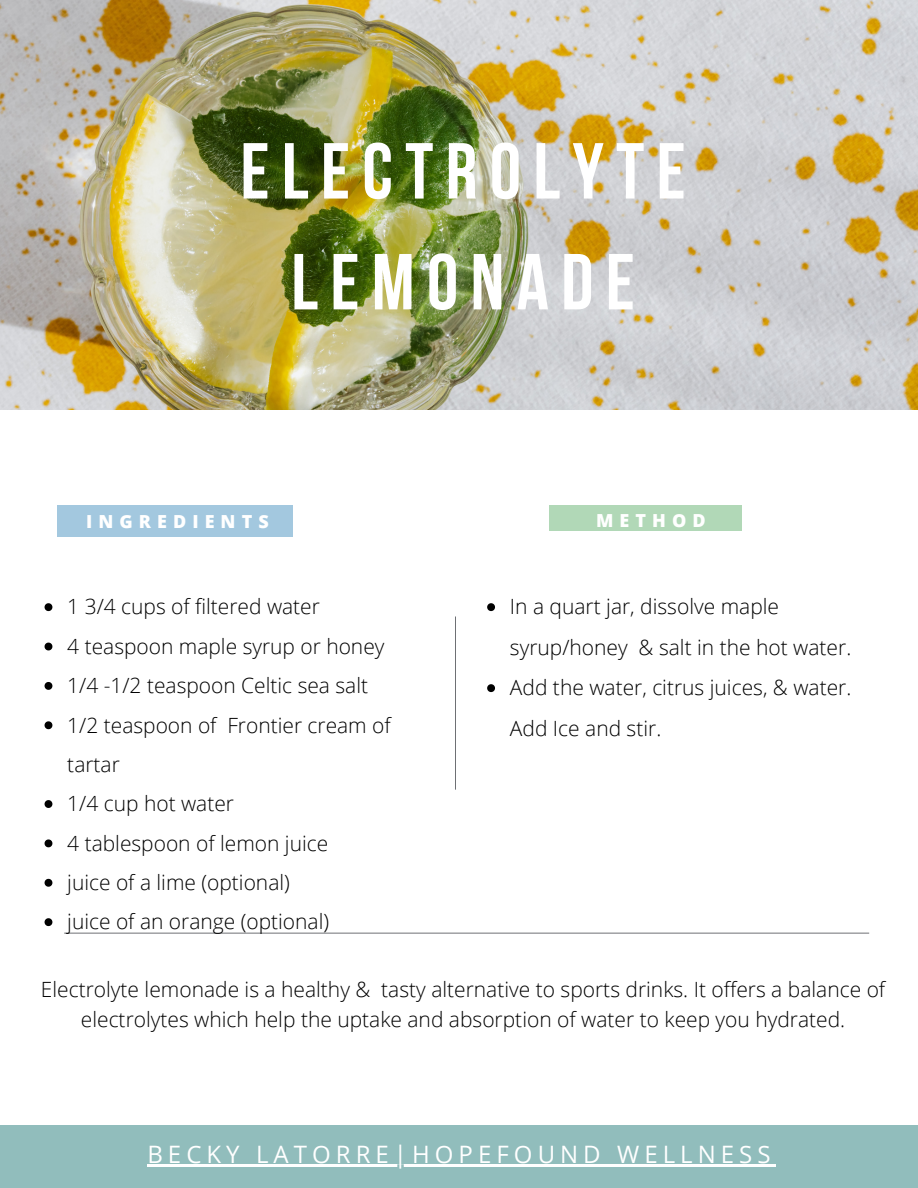
<style>
.page{position:relative;width:918px;height:1188px;background:#fff}
.page>*{position:absolute;margin:0;border:0;box-sizing:border-box;transform-origin:0 0}
.t1{font:700 79.2px/110.9px "Bebas Neue";letter-spacing:.155em;color:#fff;text-align:center}
.t2{font:24px "Open Sans";letter-spacing:.21em;color:#fff}
.t3{font:300 21px/39.3px "Open Sans";color:#000}
.t4{font:800 18px "Open Sans";letter-spacing:.34em;color:#fff}
</style>
<div class="page">
<svg style="left:455px;top:617px;width:1px;height:173px"></svg>
<svg style="left:64px;top:933px;width:805px;height:1px"></svg>
<div style="left:58px;top:505px;width:235px;height:31px;background:#a3c8df"></div>
<div style="left:549px;top:505px;width:193px;height:26px;background:#b1d8b7"></div>
<img style="left:0;top:0;width:918px;height:410px">
<div style="left:0;top:1125px;width:918px;height:63px;background:#91bdbc"></div>
<svg style="left:45px;top:603px;width:7px;height:8px"></svg>
<svg style="left:45px;top:643px;width:7px;height:7px"></svg>
<svg style="left:45px;top:682px;width:7px;height:8px"></svg>
<svg style="left:45px;top:721px;width:7px;height:8px"></svg>
<svg style="left:45px;top:800px;width:7px;height:8px"></svg>
<svg style="left:45px;top:839px;width:7px;height:8px"></svg>
<svg style="left:45px;top:879px;width:7px;height:8px"></svg>
<svg style="left:45px;top:918px;width:7px;height:8px"></svg>
<svg style="left:487px;top:603px;width:8px;height:8px"></svg>
<svg style="left:487px;top:684px;width:8px;height:8px"></svg>
<hr style="left:147px;top:1165px;width:629px;height:2px;background:#fff">
<h1 class="t1" style="left:240px;top:123px;width:447px">ELECTROLYTE<br>LEMONADE</h1>
<p class="t4" style="left:86px;top:509px;width:184px">INGREDIENTS</p>
<p class="t4" style="left:596px;top:508px;width:111px">METHOD</p>
<p class="t3" style="left:67px;top:587px;width:325px">1 3/4 cups of filtered water<br>4 teaspoon maple syrup or honey<br>1/4 -1/2 teaspoon Celtic sea salt<br>1/2 teaspoon of Frontier cream of tartar<br>1/4 cup hot water<br>4 tablespoon of lemon juice<br>juice of a lime (optional)<br>juice of an orange (optional)</p>
<p class="t3" style="left:510px;top:586px;width:343px;line-height:40.5px">In a quart jar, dissolve maple syrup/honey &amp; salt in the hot water.<br>Add the water, citrus juices, &amp; water.<br>Add Ice and stir.</p>
<p class="t3" style="left:41px;top:975px;width:846px;line-height:29.2px;text-align:center">Electrolyte lemonade is a healthy &amp; tasty alternative to sports drinks. It offers a balance of electrolytes which help the uptake and absorption of water to keep you hydrated.</p>
<p class="t2" style="left:147px;top:1137px;width:625px">BECKY LATORRE|HOPEFOUND WELLNESS</p>
</div>
